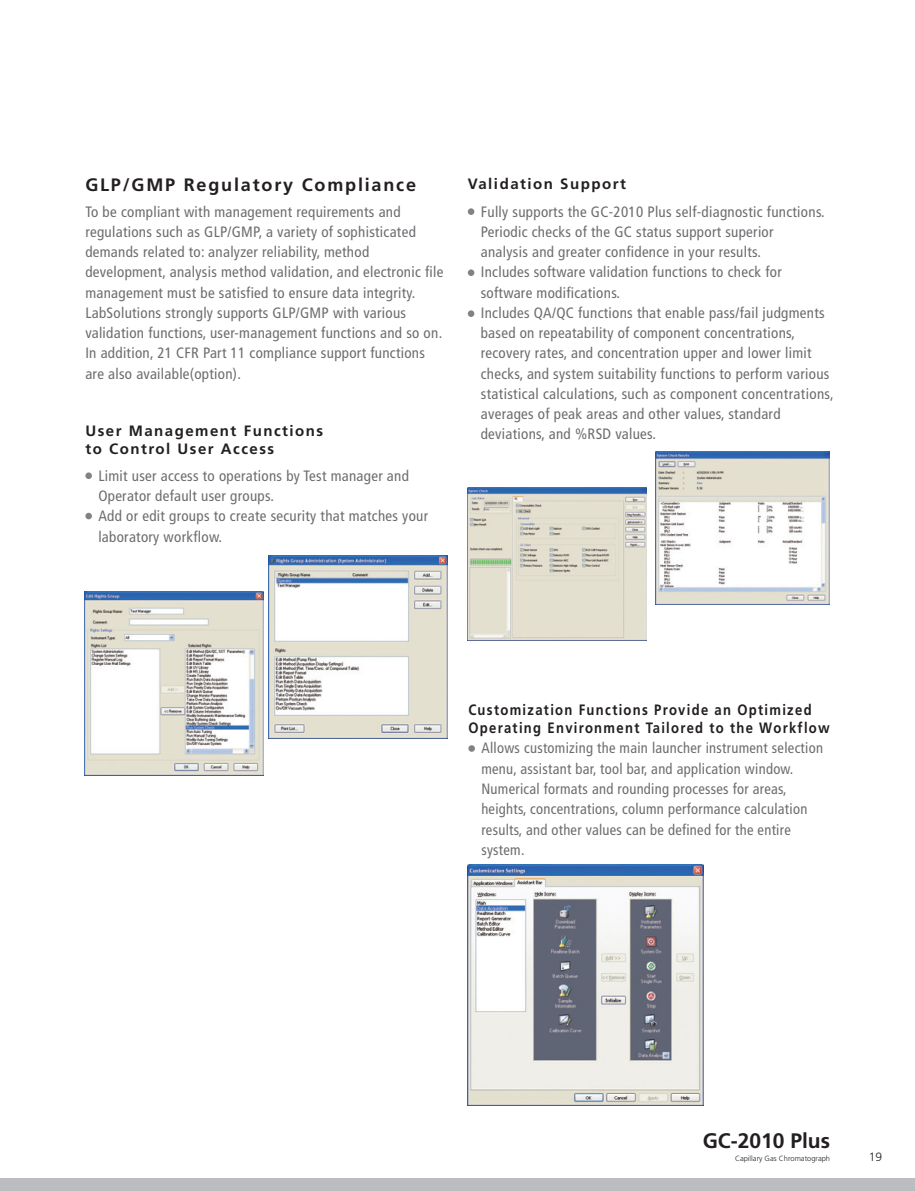
<style>
.page{position:relative;width:915px;height:1191px;background:#fff}
.page>*{position:absolute;margin:0;border:0;box-sizing:border-box;transform-origin:0 0}
.t1{font:700 21px "Frutiger";color:#231f20}
.t2{font:700 18px "Frutiger";letter-spacing:.1em;color:#231f20}
.t3{font:condensed 15px/20.2px "Frutiger";letter-spacing:.02em;color:#6c6d70}
.t4{font:700 15px/18px "Frutiger";letter-spacing:.1em;color:#231f20;scale:.87 1}
.t5{font:700 15px/18px "Frutiger";letter-spacing:.1em;color:#231f20}
.t6{font:300 12px "Frutiger";color:#231f20}
.t7{font:300 7.5px "Frutiger";color:#231f20}
</style>
<div class="page">
<div style="left:85px;top:513px;width:7px;height:6px;background:#808285;border-radius:50%"></div>
<div style="left:85px;top:472px;width:7px;height:7px;background:#808285;border-radius:50%"></div>
<div style="left:467px;top:208px;width:7px;height:7px;background:#808285;border-radius:50%"></div>
<div style="left:467px;top:269px;width:7px;height:7px;background:#808285;border-radius:50%"></div>
<div style="left:467px;top:310px;width:7px;height:7px;background:#808285;border-radius:50%"></div>
<img style="left:467px;top:865px;width:236px;height:240px">
<div style="left:468px;top:745px;width:7px;height:7px;background:#808285;border-radius:50%"></div>
<img style="left:655px;top:452px;width:174px;height:152px">
<img style="left:269px;top:555px;width:178px;height:184px">
<img style="left:85px;top:591px;width:178px;height:184px">
<img style="left:467px;top:488px;width:178px;height:152px">
<div style="left:0;top:1178px;width:914px;height:13px;background:#bcbdc0"></div>
<p class="t2" style="left:85px;top:174px;width:332px">GLP/GMP Regulatory Compliance</p>
<p class="t3" style="left:85px;top:201px;width:359px">To be compliant with management requirements and regulations such as GLP/GMP, a variety of sophisticated demands related to: analyzer reliability, method development, analysis method validation, and electronic file management must be satisfied to ensure data integrity.<br>LabSolutions strongly supports GLP/GMP with various validation functions, user-management functions and so on.<br>In addition, 21 CFR Part 11 compliance support functions are also available(option).</p>
<p class="t5" style="left:85px;top:421px;width:239px">User Management Functions to Control User Access</p>
<p class="t3" style="left:98px;top:465px;width:331px">Limit user access to operations by Test manager and Operator default user groups.<br>Add or edit groups to create security that matches your laboratory workflow.</p>
<p class="t5" style="left:467px;top:175px;width:160px">Validation Support</p>
<p class="t3" style="left:480px;top:201px;width:354px">Fully supports the GC-2010 Plus self-diagnostic functions.<br>Periodic checks of the GC status support superior<br>analysis and greater confidence in your results.<br>Includes software validation functions to check for software modifications.<br>Includes QA/QC functions that enable pass/fail judgments based on repeatability of component concentrations, recovery rates, and concentration upper and lower limit checks, and system suitability functions to perform various statistical calculations, such as component concentrations, averages of peak areas and other values, standard deviations, and %RSD values.</p>
<p class="t4" style="left:468px;top:700px;width:417px">Customization Functions Provide an Optimized<br>Operating Environment Tailored to the Workflow</p>
<p class="t3" style="left:481px;top:738px;width:343px">Allows customizing the main launcher instrument selection menu, assistant bar, tool bar, and application window.<br>Numerical formats and rounding processes for areas, heights, concentrations, column performance calculation results, and other values can be defined for the entire system.</p>
<h1 class="t1" style="left:702px;top:1128px;width:129px">GC-2010 Plus</h1>
<p class="t7" style="left:734px;top:1154px;width:97px">Capillary Gas Chromatograph</p>
<p class="t6" style="left:868px;top:1150px;width:15px">19</p>
</div>
